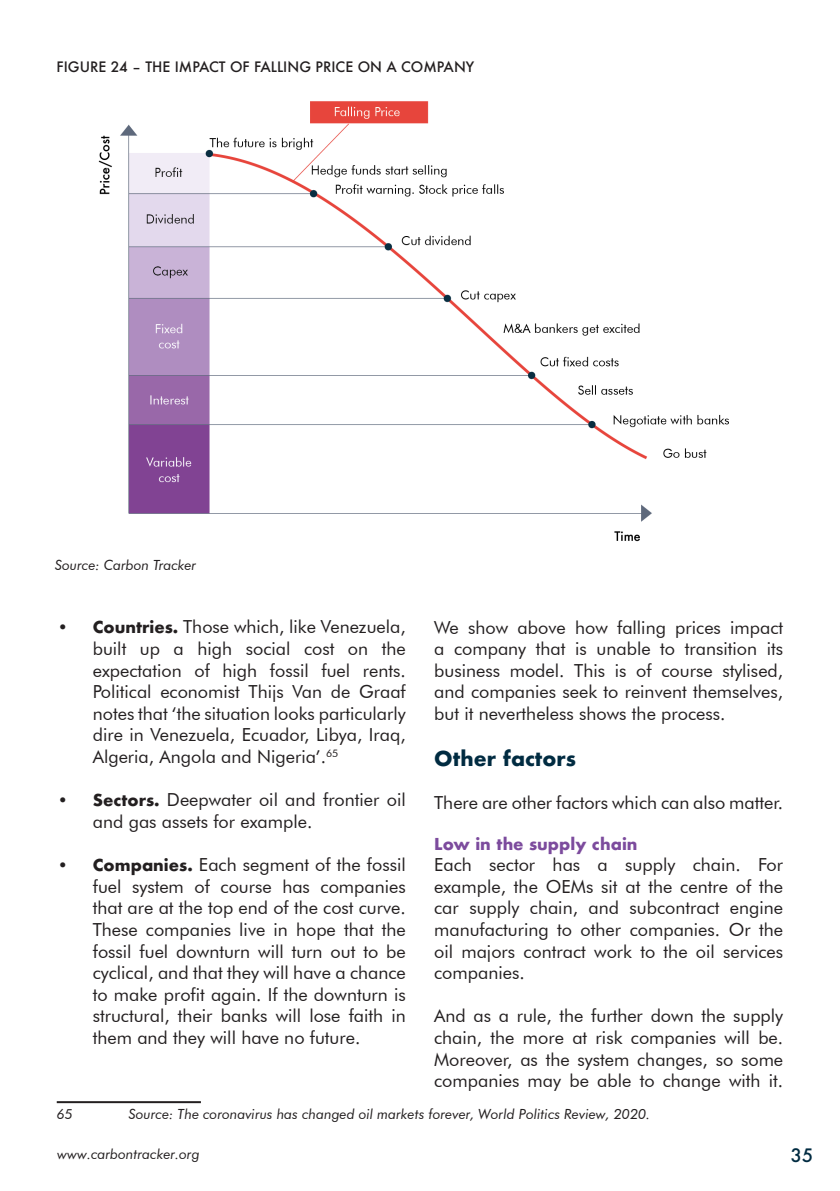
<style>
.page{position:relative;width:840px;height:1191px;background:#fff}
.page>*{position:absolute;margin:0;border:0;box-sizing:border-box;transform-origin:0 0}
.Subtitle_1{font:700 20px "Futura";color:#002b41}
.Body{font:18px/21.6px "Futura BT";color:#231f20;text-align:justify}
.t1{font:500 18px "Futura";color:#002b41}
.Subtitle_2{font:700 16px "Futura";color:#7c4b9d}
.Footnote{font:italic 14px "Futura BT";color:#231f20}
.t2{font:500 14px "Futura";color:#231f20}
.s1{font-family:"Futura";font-weight:700;font-size:16px}
</style>
<div class="page">
<hr style="left:57px;top:1101px;width:144px;height:2px;background:#231f20">
<img style="left:98px;top:101px;width:631px;height:441px">
<p class="t2" style="left:57px;top:57px;width:419px">FIGURE 24 – THE IMPACT OF FALLING PRICE ON A COMPANY</p>
<p class="Footnote" style="left:55px;top:557px;width:143px">Source: Carbon Tracker</p>
<p class="Body" style="left:93px;top:616px;width:314px;text-indent:-36px"><span class="s1">• Countries.</span> Those which, like Venezuela, built up a high social cost on the expectation of high fossil fuel rents.<br>Political economist Thijs Van de Graaf notes that ‘the situation looks particularly dire in Venezuela, Ecuador, Libya, Iraq, Algeria, Angola and Nigeria’.<sup>65</sup></p>
<p class="Body" style="left:93px;top:789px;width:314px;text-indent:-36px"><span class="s1">• Sectors.</span> Deepwater oil and frontier oil and gas assets for example.</p>
<p class="Body" style="left:93px;top:853px;width:314px;text-indent:-36px"><span class="s1">• Companies.</span> Each segment of the fossil fuel system of course has companies that are at the top end of the cost curve.<br>These companies live in hope that the fossil fuel downturn will turn out to be cyclical, and that they will have a chance to make profit again. If the downturn is structural, their banks will lose faith in them and they will have no future.</p>
<p class="Body" style="left:434px;top:616px;width:350px">We show above how falling prices impact a company that is unable to transition its business model. This is of course stylised, and companies seek to reinvent themselves, but it nevertheless shows the process.</p>
<p class="Subtitle_1" style="left:434px;top:743px;width:143px">Other factors</p>
<p class="Body" style="left:434px;top:791px;width:350px">There are other factors which can also matter.</p>
<p class="Subtitle_2" style="left:434px;top:832px;width:205px">Low in the supply chain</p>
<p class="Body" style="left:434px;top:854px;width:350px">Each sector has a supply chain. For example, the OEMs sit at the centre of the car supply chain, and subcontract engine manufacturing to other companies. Or the oil majors contract work to the oil services companies.</p>
<p class="Body" style="left:434px;top:1005px;width:350px">And as a rule, the further down the supply chain, the more at risk companies will be.<br>Moreover, as the system changes, so some companies may be able to change with it.</p>
<p class="Footnote" style="left:57px;top:1105px;width:18px">65</p>
<p class="Footnote" style="left:129px;top:1105px;width:522px">Source: The coronavirus has changed oil markets forever, World Politics Review, 2020.</p>
<p class="Footnote" style="left:57px;top:1145px;width:144px">www.carbontracker.org</p>
<p class="t1" style="left:790px;top:1142px;width:24px">35</p>
</div>
